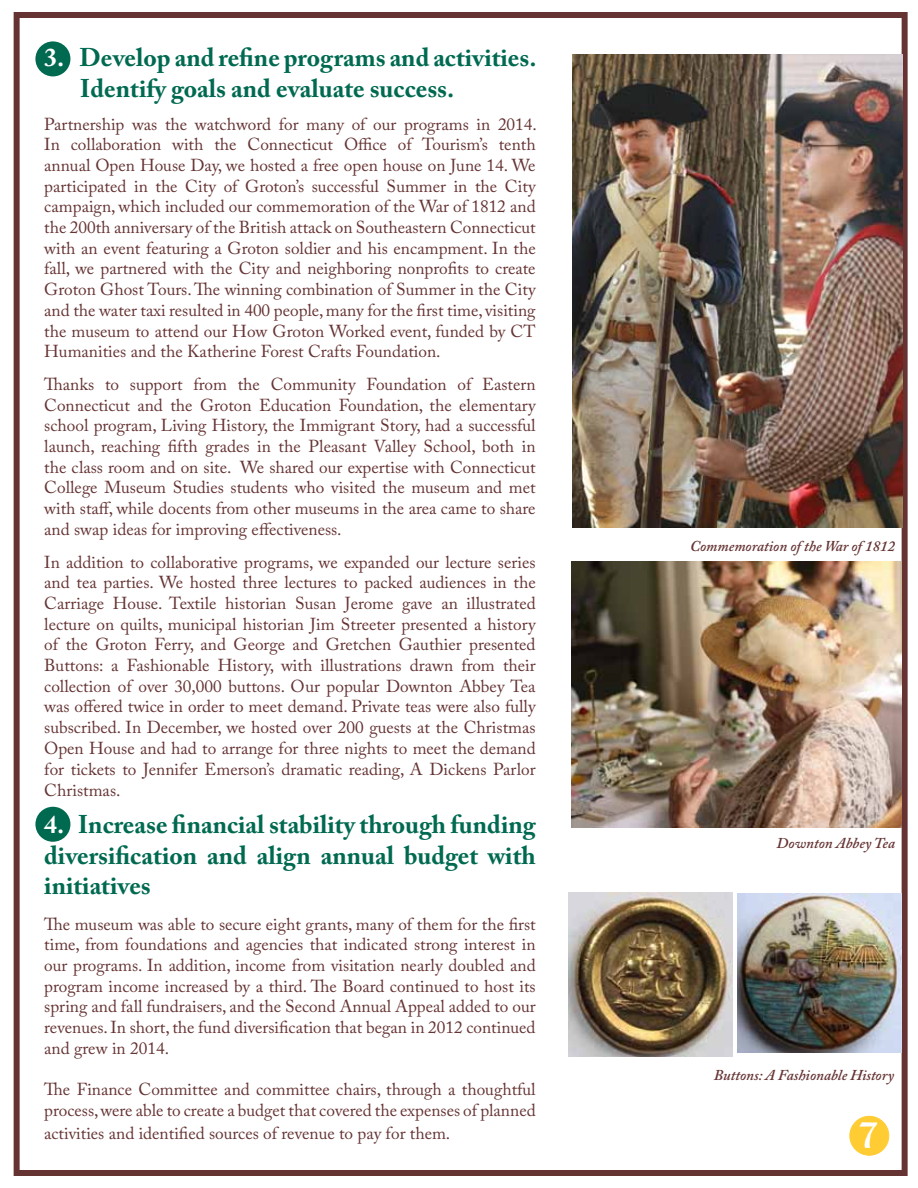
<style>
.page{position:relative;width:918px;height:1188px;background:#fff}
.page>*{position:absolute;margin:0;border:0;box-sizing:border-box;transform-origin:0 0}
.t1{font:39px "Charcuterie Contrast";color:#fff}
.t2{font:700 25.5px/30.6px "Adobe Caslon Pro";color:#006a51}
.t3{font:17.25px/20.7px "Adobe Caslon Pro";color:#633;text-align:justify}
.t4{font:italic 600 15px "Adobe Caslon Pro";color:#633}
.s1{color:#fff}
</style>
<div class="page">
<div style="left:14px;top:12px;width:894px;height:1164px;border:6px solid #633"></div>
<div style="left:850px;top:1116px;width:39px;height:39px;background:#fc3;border-radius:50%"></div>
<div style="left:849px;top:1116px;width:40px;height:40px;border:1px solid #fc3;border-radius:50%"></div>
<div style="left:35px;top:41px;width:35px;height:35px;background:#006a51;border-radius:50%"></div>
<div style="left:35px;top:807px;width:35px;height:35px;background:#006a51;border-radius:50%"></div>
<img style="left:572px;top:54px;width:330px;height:473px">
<img style="left:571px;top:562px;width:331px;height:266px">
<img style="left:737px;top:893px;width:164px;height:160px">
<img style="left:568px;top:892px;width:164px;height:164px">
<h2 class="t2" style="left:80px;top:42px;width:458px;text-indent:-36px"><span class="s1">3.</span> Develop and refine programs and activities.<br>Identify goals and evaluate success.</h2>
<p class="t3" style="left:44px;top:113px;width:494px">Partnership was the watchword for many of our programs in 2014.<br>In collaboration with the Connecticut Office of Tourism’s tenth annual Open House Day, we hosted a free open house on June 14. We participated in the City of Groton’s successful Summer in the City campaign, which included our commemoration of the War of 1812 and the 200th anniversary of the British attack on Southeastern Connecticut with an event featuring a Groton soldier and his encampment. In the fall, we partnered with the City and neighboring nonprofits to create Groton Ghost Tours. The winning combination of Summer in the City and the water taxi resulted in 400 people, many for the first time, visiting the museum to attend our How Groton Worked event, funded by CT Humanities and the Katherine Forest Crafts Foundation.</p>
<p class="t3" style="left:44px;top:374px;width:493px">Thanks to support from the Community Foundation of Eastern Connecticut and the Groton Education Foundation, the elementary school program, Living History, the Immigrant Story, had a successful launch, reaching fifth grades in the Pleasant Valley School, both in the class room and on site. We shared our expertise with Connecticut College Museum Studies students who visited the museum and met with staff, while docents from other museums in the area came to share and swap ideas for improving effectiveness.</p>
<p class="t3" style="left:44px;top:551px;width:493px">In addition to collaborative programs, we expanded our lecture series and tea parties. We hosted three lectures to packed audiences in the Carriage House. Textile historian Susan Jerome gave an illustrated lecture on quilts, municipal historian Jim Streeter presented a history of the Groton Ferry, and George and Gretchen Gauthier presented Buttons: a Fashionable History, with illustrations drawn from their collection of over 30,000 buttons. Our popular Downton Abbey Tea was offered twice in order to meet demand. Private teas were also fully subscribed. In December, we hosted over 200 guests at the Christmas Open House and had to arrange for three nights to meet the demand for tickets to Jennifer Emerson’s dramatic reading, A Dickens Parlor Christmas.</p>
<h2 class="t2" style="left:44px;top:809px;width:493px;text-align:justify"><span class="s1">4.</span> Increase financial stability through funding diversification and align annual budget with initiatives</h2>
<p class="t3" style="left:44px;top:913px;width:493px">The museum was able to secure eight grants, many of them for the first time, from foundations and agencies that indicated strong interest in our programs. In addition, income from visitation nearly doubled and program income increased by a third. The Board continued to host its spring and fall fundraisers, and the Second Annual Appeal added to our revenues. In short, the fund diversification that began in 2012 continued and grew in 2014.</p>
<p class="t3" style="left:44px;top:1079px;width:493px">The Finance Committee and committee chairs, through a thoughtful process, were able to create a budget that covered the expenses of planned</p>
<p class="t3" style="left:44px;top:1123px;width:408px">activities and identified sources of revenue to pay for them.</p>
<h1 class="t1" style="left:860px;top:1113px;width:20px">7</h1>
<p class="t4" style="left:690px;top:537px;width:207px">Commemoration of the War of 1812</p>
<p class="t4" style="left:777px;top:834px;width:120px">Downton Abbey Tea</p>
<p class="t4" style="left:714px;top:1066px;width:182px">Buttons: A Fashionable History</p>
</div>
